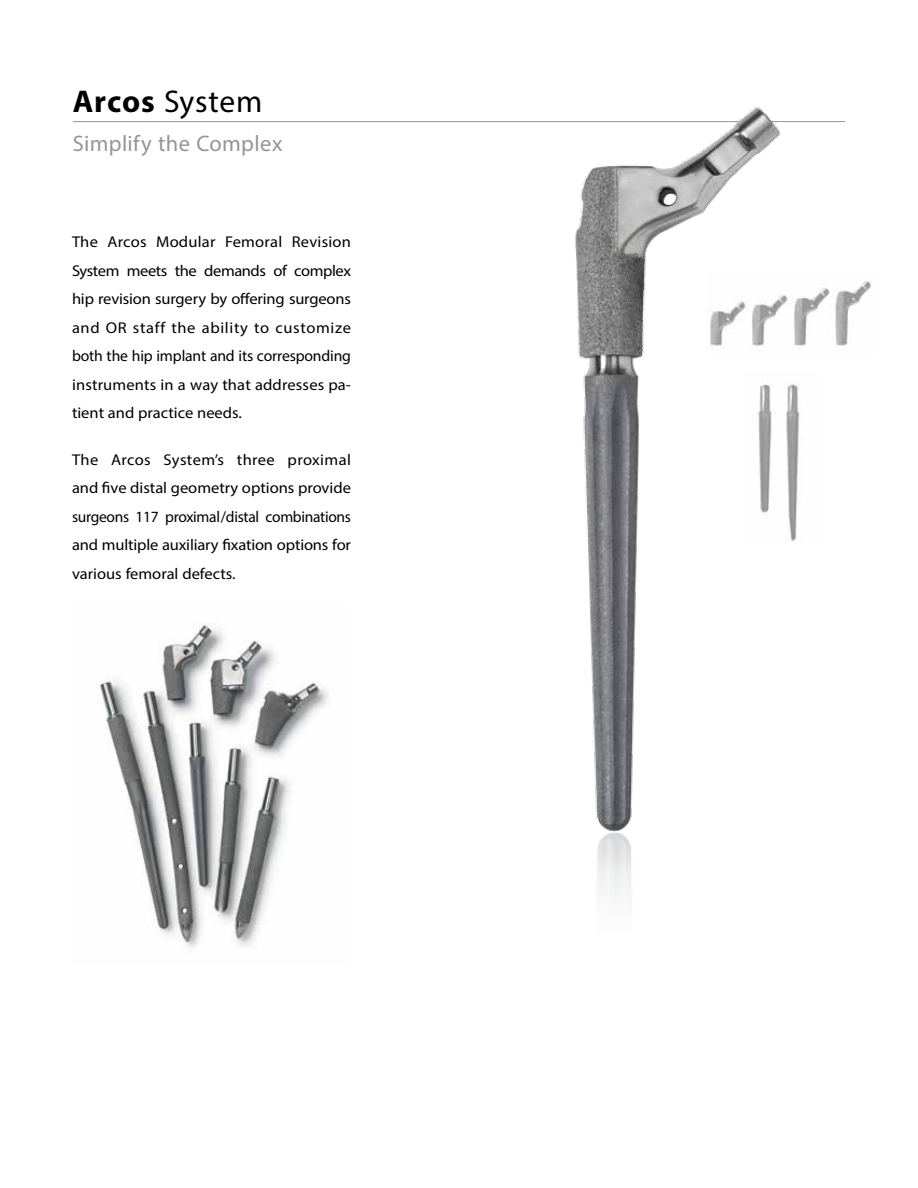
<style>
.page{position:relative;width:918px;height:1188px;background:#fff}
.page>*{position:absolute;margin:0;border:0;box-sizing:border-box;transform-origin:0 0}
.t1{font:31.5px "Myriad Pro";letter-spacing:.025em;color:#000}
.t2{font:22.5px "Myriad Pro";letter-spacing:.02em;color:#939598}
.t3{font:15.6px/28.5px "Myriad Pro";color:#000;text-align:justify;scale:1.05 1}
.s1{font-weight:700}
</style>
<div class="page">
<hr style="left:73px;top:121px;width:772px;height:1px;background:#939598">
<img style="left:459px;top:106px;width:375px;height:795px">
<img style="left:98px;top:624px;width:231px;height:323px">
<img style="left:707px;top:273px;width:164px;height:81px">
<img style="left:744px;top:371px;width:75px;height:171px">
<h1 class="t1" style="left:73px;top:82px;width:191px"><span class="s1">Arcos</span> System</h1>
<h2 class="t2" style="left:73px;top:129px;width:211px">Simplify the Complex</h2>
<p class="t3" style="left:72px;top:228px;width:267px">The Arcos Modular Femoral Revision System meets the demands of complex hip revision surgery by offering surgeons and OR staff the ability to customize both the hip implant and its corresponding instruments in a way that addresses pa&shy;tient and practice needs.</p>
<p class="t3" style="left:72px;top:445px;width:267px">The Arcos System’s three proximal and five distal geometry options provide surgeons 117 proximal/distal combinations and multiple auxiliary fixation options for various femoral defects.</p>
</div>
